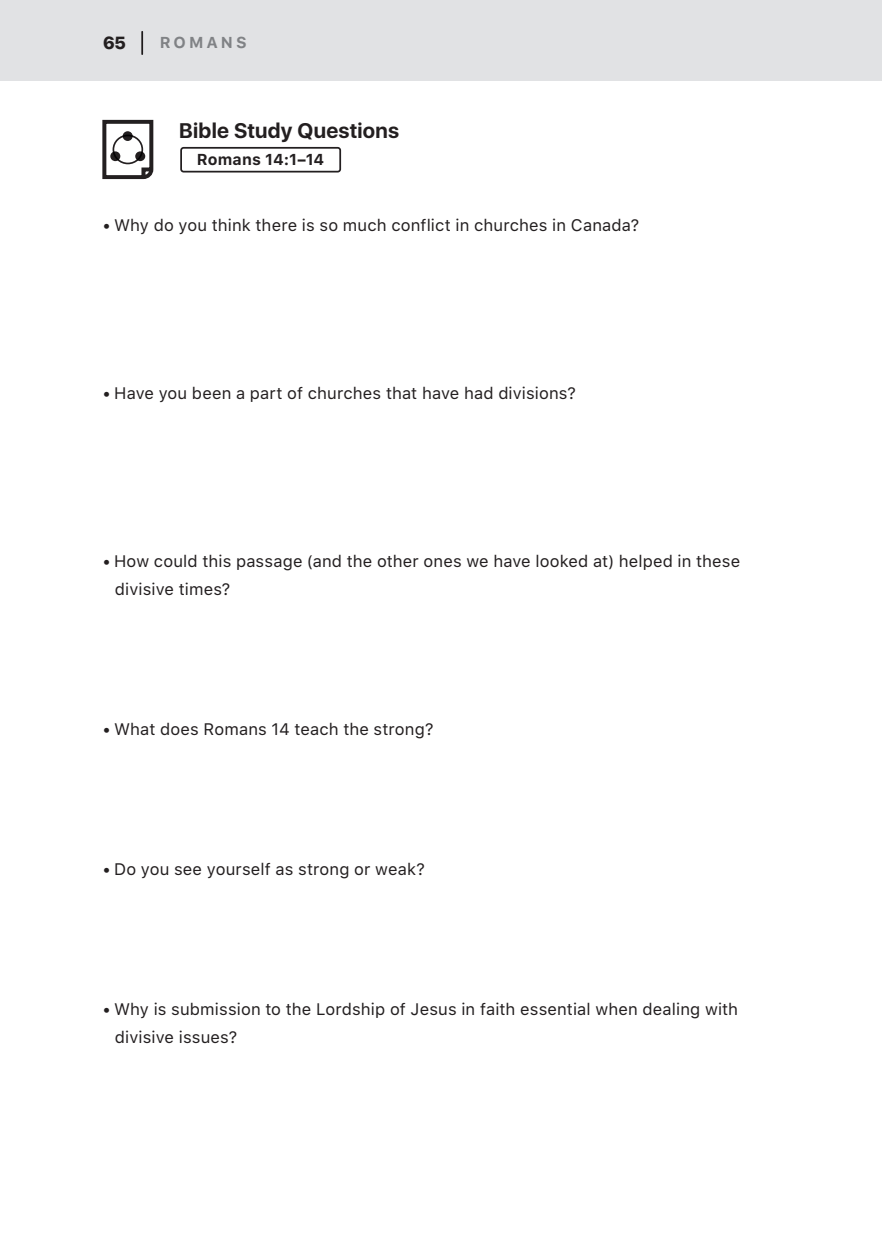
<style>
.page{position:relative;width:882px;height:1260px;background:#fff}
.page>*{position:absolute;margin:0;border:0;box-sizing:border-box;transform-origin:0 0}
.t1{font:700 21px "SFUI Display";letter-spacing:.015em;color:#231f20}
.t2{font:800 17.5px "SFUI Display";color:#231f20}
.t3{font:16.62px/28px "SFUI Text";letter-spacing:.01em;color:#231f20}
.t4{font:700 15.75px "SFUI Text";letter-spacing:.01em;color:#231f20}
.t5{font:700 15.75px "SFUI Text";letter-spacing:.19em;color:#808285}
</style>
<div class="page">
<div style="left:0;top:0;width:882px;height:81px;background:#e1e2e4"></div>
<hr style="left:141px;top:32px;width:2px;height:22px;background:#231f20">
<div style="left:180px;top:147px;width:161px;height:26px;border:2px solid #231f20;border-radius:3px"></div>
<svg style="left:102px;top:119px;width:52px;height:61px"></svg>
<svg style="left:123px;top:131px;width:10px;height:10px"></svg>
<svg style="left:110px;top:151px;width:10px;height:10px"></svg>
<svg style="left:135px;top:151px;width:10px;height:10px"></svg>
<div style="left:113px;top:135px;width:30px;height:29px;border:2px solid #231f20;border-radius:50%"></div>
<p class="t2" style="left:103px;top:33px;width:24px">65</p>
<p class="t5" style="left:160px;top:31px;width:89px">ROMANS</p>
<p class="t1" style="left:179px;top:119px;width:221px">Bible Study Questions</p>
<p class="t4" style="left:197px;top:148px;width:129px">Romans 14:1–14</p>
<p class="t3" style="left:102px;top:212px;width:538px">• Why do you think there is so much conflict in churches in Canada?</p>
<p class="t3" style="left:102px;top:380px;width:475px">• Have you been a part of churches that have had divisions?</p>
<p class="t3" style="left:115px;top:548px;width:627px;text-indent:-13px">• How could this passage (and the other ones we have looked at) helped in these divisive times?</p>
<p class="t3" style="left:102px;top:716px;width:333px">• What does Romans 14 teach the strong?</p>
<p class="t3" style="left:102px;top:856px;width:324px">• Do you see yourself as strong or weak?</p>
<p class="t3" style="left:115px;top:996px;width:625px;text-indent:-13px">• Why is submission to the Lordship of Jesus in faith essential when dealing with divisive issues?</p>
</div>
